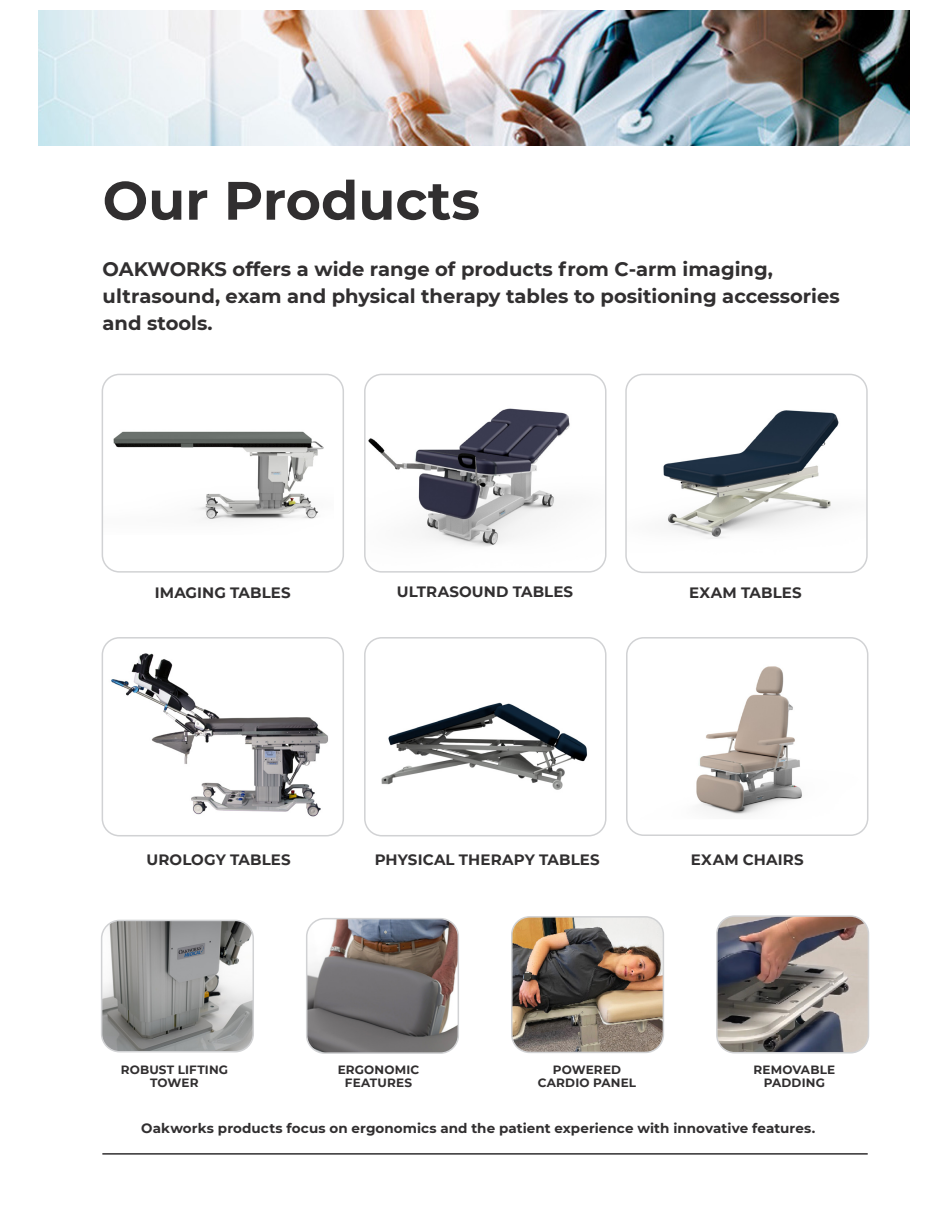
<style>
.page{position:relative;width:945px;height:1215px;background:#fff}
.page>*{position:absolute;margin:0;border:0;box-sizing:border-box;transform-origin:0 0}
.T4{font:700 54px "Montserrat";color:#312f30}
.t1{font:700 19.5px/27px "Montserrat";color:#312f30}
.B{font:700 15px "Montserrat";letter-spacing:.01em;color:#312f30}
.B-2{font:700 13.5px "Montserrat";letter-spacing:.005em;color:#312f30}
.B-3{font:700 12px "Montserrat";letter-spacing:.015em;color:#312f30}
</style>
<div class="page">
<img style="left:113px;top:431px;width:211px;height:89px">
<div style="left:102px;top:374px;width:242px;height:199px;border:2px solid #d1d2d4;border-radius:17px"></div>
<img style="left:367px;top:374px;width:237px;height:196px">
<div style="left:364px;top:374px;width:243px;height:199px;border:2px solid #d1d2d4;border-radius:17px"></div>
<img style="left:630px;top:640px;width:238px;height:175px">
<div style="left:626px;top:637px;width:242px;height:199px;border:2px solid #d1d2d4;border-radius:17px"></div>
<img style="left:102px;top:640px;width:241px;height:193px">
<div style="left:102px;top:637px;width:242px;height:199px;border:2px solid #d1d2d4;border-radius:17px"></div>
<img style="left:367px;top:640px;width:237px;height:196px">
<div style="left:364px;top:637px;width:243px;height:199px;border:2px solid #d1d2d4;border-radius:17px"></div>
<img style="left:628px;top:374px;width:237px;height:196px">
<div style="left:625px;top:374px;width:243px;height:199px;border:2px solid #d1d2d4;border-radius:17px"></div>
<hr style="left:102px;top:1153px;width:766px;height:2px;background:#312f30">
<img style="left:39px;top:11px;width:871px;height:134px">
<img style="left:102px;top:920px;width:151px;height:132px">
<div style="left:101px;top:920px;width:153px;height:132px;border:2px solid #d1d2d4;border-radius:18px"></div>
<img style="left:309px;top:921px;width:147px;height:130px">
<div style="left:306px;top:918px;width:153px;height:136px;border:2px solid #d1d2d4;border-radius:18px"></div>
<img style="left:514px;top:919px;width:149px;height:133px">
<div style="left:511px;top:916px;width:153px;height:137px;border:2px solid #d1d2d4;border-radius:18px"></div>
<img style="left:719px;top:918px;width:147px;height:133px">
<div style="left:716px;top:915px;width:153px;height:139px;border:2px solid #d1d2d4;border-radius:18px"></div>
<p class="T4" style="left:103px;top:162px;width:379px">Our Products</p>
<h2 class="t1" style="left:103px;top:254px;width:739px">OAKWORKS offers a wide range of products from C-arm imaging, ultrasound, exam and physical therapy tables to positioning accessories and stools.</h2>
<p class="B" style="left:155px;top:582px;width:137px">IMAGING TABLES</p>
<p class="B" style="left:397px;top:581px;width:178px">ULTRASOUND TABLES</p>
<p class="B" style="left:689px;top:581px;width:114px">EXAM TABLES</p>
<p class="B" style="left:147px;top:849px;width:146px">UROLOGY TABLES</p>
<p class="B" style="left:375px;top:849px;width:226px">PHYSICAL THERAPY TABLES</p>
<p class="B" style="left:691px;top:848px;width:114px">EXAM CHAIRS</p>
<p class="B-3" style="left:121px;top:1061px;width:109px">ROBUST LIFTING</p>
<p class="B-3" style="left:150px;top:1074px;width:50px">TOWER</p>
<p class="B-3" style="left:338px;top:1061px;width:83px">ERGONOMIC</p>
<p class="B-3" style="left:345px;top:1074px;width:69px">FEATURES</p>
<p class="B-3" style="left:553px;top:1061px;width:70px">POWERED</p>
<p class="B-3" style="left:538px;top:1074px;width:100px">CARDIO PANEL</p>
<p class="B-3" style="left:754px;top:1061px;width:83px">REMOVABLE</p>
<p class="B-3" style="left:764px;top:1074px;width:63px">PADDING</p>
<p class="B-2" style="left:141px;top:1118px;width:676px">Oakworks products focus on ergonomics and the patient experience with innovative features.</p>
</div>
